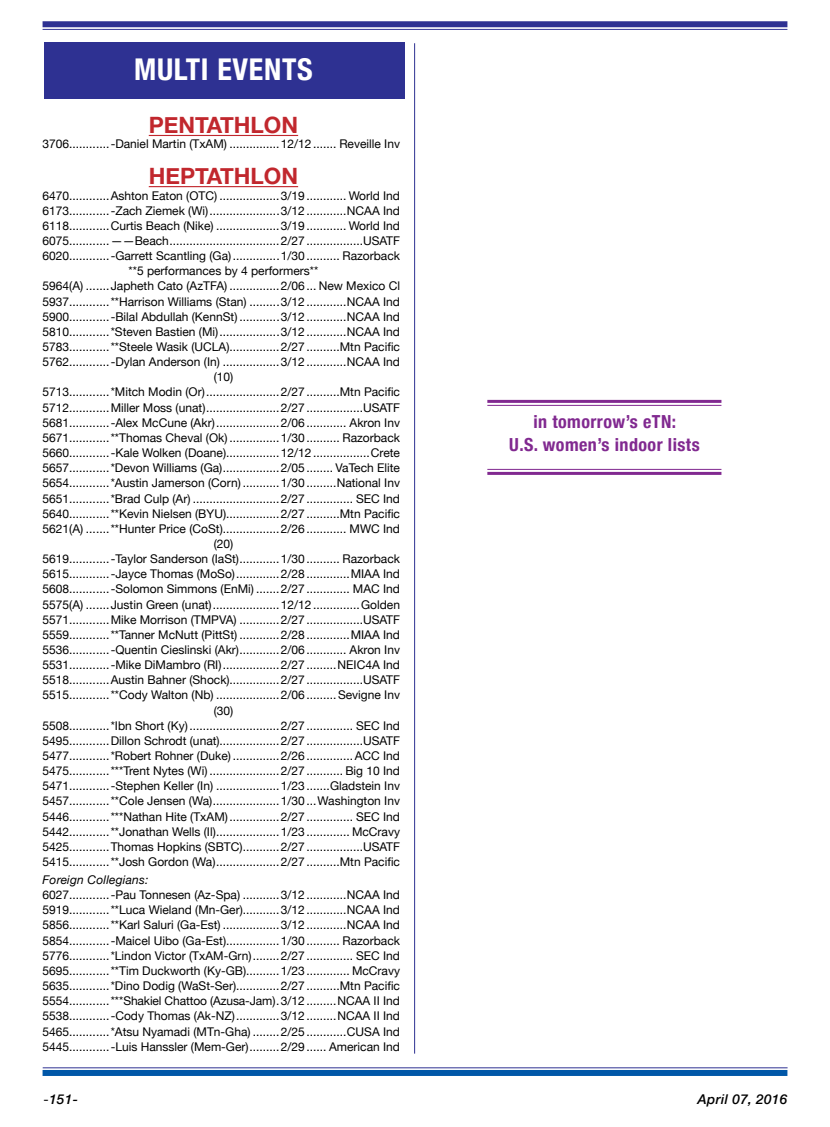
<style>
.page{position:relative;width:830px;height:1127px;background:#fff}
.page>*{position:absolute;margin:0;border:0;box-sizing:border-box;transform-origin:0 0}
.t1{font:700 condensed 30px "Helvetica Neue";letter-spacing:.025em;color:#fff}
.t2{font:700 22.5px "Helvetica Neue";color:#c1272d}
.t3{font:700 condensed 18px/22.6px "Helvetica Neue";letter-spacing:.025em;color:#812990;text-align:center}
.t4{font:italic 500 13.5px "Helvetica Neue";letter-spacing:.025em;color:#000}
.t5{font:12px/15.1px "Helvetica Neue";color:#000;text-align:center}
.t6{font:italic 12px "Helvetica Neue";letter-spacing:.015em;color:#000}
.s1{font-weight:400;font-style:normal}
</style>
<div class="page">
<hr style="left:149px;top:135px;width:149px;height:1px;background:#c1272d">
<hr style="left:149px;top:186px;width:149px;height:1px;background:#c1272d">
<hr style="left:487px;top:400px;width:234px;height:3px;background:#812990">
<hr style="left:487px;top:405px;width:234px;height:1px;background:#812990">
<hr style="left:487px;top:469px;width:234px;height:1px;background:#812990">
<hr style="left:487px;top:472px;width:234px;height:3px;background:#812990">
<div style="left:44px;top:43px;width:360px;height:56px;background:#2e3192"></div>
<hr style="left:414px;top:43px;width:1px;height:1010px;background:#2e3192">
<div style="left:43px;top:21px;width:744px;height:6px;background:#2e3192"></div>
<div style="left:43px;top:1070px;width:744px;height:6px;background:#0057a8"></div>
<hr style="left:43px;top:29px;width:744px;height:1px;background:#2e3192">
<hr style="left:43px;top:1067px;width:744px;height:1px;background:#2e3192">
<h1 class="t1" style="left:134px;top:44px;width:180px">MULTI EVENTS</h1>
<h2 class="t2" style="left:149px;top:108px;width:151px">PENTATHLON</h2>
<p class="t5" style="left:43px;top:137px;width:359px">3706............-Daniel Martin (TxAM) ...............12/12....... Reveille Inv</p>
<h2 class="t2" style="left:149px;top:159px;width:151px">HEPTATHLON</h2>
<p class="t5" style="left:43px;top:188px;width:359px">6470............Ashton Eaton (OTC) ..................3/19............ World Ind 6173............-Zach Ziemek (Wi).....................3/12............NCAA Ind 6118............Curtis Beach (Nike) ...................3/19............ World Ind 6075............——Beach.................................2/27.................USATF 6020............-Garrett Scantling (Ga) ..............1/30.......... Razorback **5 performances by 4 performers**<br>5964(A) .......Japheth Cato (AzTFA) ...............2/06... New Mexico Cl 5937............**Harrison Williams (Stan) .........3/12............NCAA Ind 5900............-Bilal Abdullah (KennSt) ............3/12............NCAA Ind 5810............*Steven Bastien (Mi)..................3/12............NCAA Ind 5783............**Steele Wasik (UCLA)...............2/27..........Mtn Pacific 5762............-Dylan Anderson (In) .................3/12............NCAA Ind (10)<br>5713............*Mitch Modin (Or)......................2/27..........Mtn Pacific 5712............Miller Moss (unat)......................2/27.................USATF 5681............-Alex McCune (Akr)...................2/06............ Akron Inv 5671............**Thomas Cheval (Ok) ...............1/30.......... Razorback 5660............-Kale Wolken (Doane)................12/12.................Crete 5657............*Devon Williams (Ga).................2/05........ VaTech Elite 5654............*Austin Jamerson (Corn) ...........1/30.........National Inv 5651............*Brad Culp (Ar) ..........................2/27.............. SEC Ind 5640............**Kevin Nielsen (BYU)................2/27..........Mtn Pacific 5621(A) .......**Hunter Price (CoSt).................2/26............ MWC Ind (20)<br>5619............-Taylor Sanderson (IaSt)............1/30.......... Razorback 5615............-Jayce Thomas (MoSo).............2/28.............MIAA Ind 5608............-Solomon Simmons (EnMi) .......2/27............. MAC Ind 5575(A) .......Justin Green (unat)....................12/12..............Golden 5571............Mike Morrison (TMPVA) ............2/27.................USATF 5559............**Tanner McNutt (PittSt) ............2/28.............MIAA Ind 5536............-Quentin Cieslinski (Akr)............2/06............ Akron Inv 5531............-Mike DiMambro (RI).................2/27.........NEIC4A Ind 5518............Austin Bahner (Shock)...............2/27.................USATF 5515............**Cody Walton (Nb) ...................2/06.........Sevigne Inv (30)<br>5508............*Ibn Short (Ky)...........................2/27.............. SEC Ind 5495............Dillon Schrodt (unat)..................2/27.................USATF 5477............*Robert Rohner (Duke) ..............2/26..............ACC Ind 5475............***Trent Nytes (Wi) .....................2/27........... Big 10 Ind 5471............-Stephen Keller (In) ...................1/23.......Gladstein Inv 5457............**Cole Jensen (Wa)....................1/30...Washington Inv 5446............***Nathan Hite (TxAM) ...............2/27.............. SEC Ind 5442............**Jonathan Wells (Il)...................1/23............. McCravy 5425............Thomas Hopkins (SBTC)...........2/27.................USATF 5415............**Josh Gordon (Wa)...................2/27..........Mtn Pacific</p>
<p class="t6" style="left:43px;top:871px;width:107px">Foreign Collegians:</p>
<p class="t5" style="left:43px;top:888px;width:359px;text-align:justify">6027............-Pau Tonnesen (Az-Spa) ...........3/12............NCAA Ind 5919............**Luca Wieland (Mn-Ger)...........3/12............NCAA Ind 5856............**Karl Saluri (Ga-Est) .................3/12............NCAA Ind 5854............-Maicel Uibo (Ga-Est)................1/30.......... Razorback 5776............*Lindon Victor (TxAM-Grn)........2/27.............. SEC Ind 5695............**Tim Duckworth (Ky-GB)..........1/23............. McCravy 5635............*Dino Dodig (WaSt-Ser).............2/27..........Mtn Pacific 5554............***Shakiel Chattoo (Azusa-Jam).3/12.........NCAA II Ind 5538............-Cody Thomas (Ak-NZ).............3/12.........NCAA II Ind 5465............*Atsu Nyamadi (MTn-Gha) ........2/25............CUSA Ind 5445............-Luis Hanssler (Mem-Ger).........2/29...... American Ind</p>
<h3 class="t3" style="left:509px;top:409px;width:192px">in tomorrow’s eTN:<br>U.S. women’s indoor lists</h3>
<p class="t4" style="left:44px;top:1087px;width:36px"><span class="s1">-</span>151-</p>
<p class="t4" style="left:697px;top:1087px;width:91px">April 07, 2016</p>
</div>
